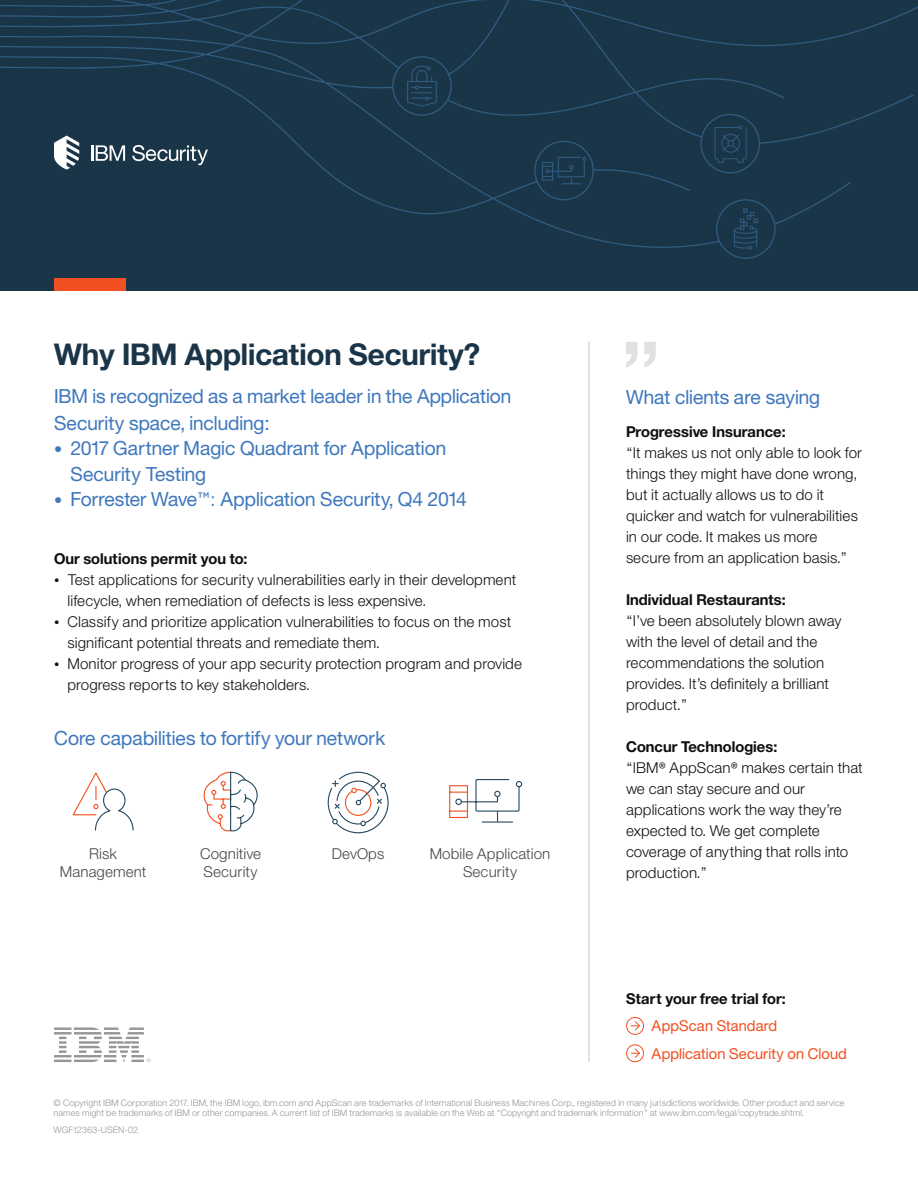
<style>
.page{position:relative;width:918px;height:1188px;background:#fff}
.page>*{position:absolute;margin:0;border:0;box-sizing:border-box;transform-origin:0 0}
.t1{font:30px "Helv Neue Boldfor IBM";color:#1b3548}
.t2{font:19.5px/25.5px "Helv Neue Romanfor IBM";color:#3f78bd}
.t3{font:15px/21px "Helv Neue Lightfor IBM";letter-spacing:.005em;color:#0f1110}
.t4{font:15px "Helv Neue Boldfor IBM";letter-spacing:.005em;color:#0f1110}
.t5{font:15px/18px "Helv Neue Lightfor IBM";letter-spacing:.005em;color:#454646;text-align:center}
.t6{font:15px/27.8px "Helv Neue Romanfor IBM";letter-spacing:.005em;color:#f15122}
.t7{font:9px/10.8px "Helv Neue Lightfor IBM";color:#969696}
.s1{font-size:16.5px}
.s2{font-family:"IBM Plex Sans"}
.s3{font-family:"Helv Neue Lightfor IBM"}
.s4{font-size:10.5px}
</style>
<div class="page">
<svg style="left:626px;top:342px;width:30px;height:26px"></svg>
<svg style="left:54px;top:1027px;width:97px;height:35px"></svg>
<hr style="left:589px;top:342px;width:1px;height:720px;background:#c7c6c5">
<div style="left:0;top:0;width:918px;height:291px;background:#1b3548"></div>
<svg style="left:0;top:0;width:918px;height:259px"></svg>
<svg style="left:407px;top:66px;width:30px;height:41px"></svg>
<svg style="left:734px;top:208px;width:24px;height:42px"></svg>
<svg style="left:542px;top:157px;width:44px;height:27px"></svg>
<svg style="left:715px;top:126px;width:32px;height:37px"></svg>
<div style="left:54px;top:278px;width:72px;height:13px;background:#f15122"></div>
<svg style="left:54px;top:136px;width:25px;height:34px"></svg>
<hr style="left:91px;top:145px;width:3px;height:16px;background:#fff">
<svg style="left:96px;top:145px;width:29px;height:16px"></svg>
<svg style="left:132px;top:145px;width:76px;height:20px"></svg>
<svg style="left:631px;top:1021px;width:9px;height:10px"></svg>
<div style="left:626px;top:1017px;width:18px;height:18px;border:1px solid #f15122;border-radius:50%"></div>
<svg style="left:631px;top:1048px;width:9px;height:10px"></svg>
<div style="left:626px;top:1044px;width:18px;height:18px;border:1px solid #f15122;border-radius:50%"></div>
<svg style="left:72px;top:772px;width:62px;height:59px"></svg>
<svg style="left:449px;top:779px;width:73px;height:44px"></svg>
<svg style="left:203px;top:771px;width:55px;height:61px"></svg>
<svg style="left:328px;top:772px;width:61px;height:61px"></svg>
<h1 class="t1" style="left:54px;top:335px;width:427px">Why IBM Application Security?</h1>
<h2 class="t2" style="left:54px;top:382px;width:459px;line-height:26.8px">IBM is recognized as a market leader in the Application<br>Security space, including:</h2>
<h2 class="t2" style="left:71px;top:435px;width:377px;text-indent:-17px"><span class="s1">•</span> 2017 Gartner Magic Quadrant for Application<br>Security Testing</h2>
<h2 class="t2" style="left:54px;top:486px;width:414px"><span class="s1">•</span> Forrester Wave<span class="s2">™</span><span class="s3">:</span> Application Security, Q4 2014</h2>
<p class="t4" style="left:54px;top:550px;width:195px">Our solutions permit you to:</p>
<p class="t3" style="left:68px;top:569px;width:450px;text-indent:-14px"><span class="s4">•</span> Test applications for security vulnerabilities early in their development lifecycle, when remediation of defects is less expensive.</p>
<p class="t3" style="left:68px;top:611px;width:445px;text-indent:-14px"><span class="s4">•</span> Classify and prioritize application vulnerabilities to focus on the most significant potential threats and remediate them.</p>
<p class="t3" style="left:68px;top:653px;width:456px;text-indent:-14px"><span class="s4">•</span> Monitor progress of your app security protection program and provide progress reports to key stakeholders.</p>
<h2 class="t2" style="left:54px;top:725px;width:332px">Core capabilities to fortify your network</h2>
<p class="t5" style="left:89px;top:844px;width:29px">Risk</p>
<p class="t5" style="left:332px;top:844px;width:54px">DevOps</p>
<p class="t5" style="left:60px;top:862px;width:88px">Management</p>
<p class="t5" style="left:200px;top:844px;width:63px;text-align:left">Cognitive<br>Security</p>
<p class="t5" style="left:430px;top:844px;width:122px">Mobile Application<br>Security</p>
<h2 class="t2" style="left:626px;top:384px;width:196px">What clients are saying</h2>
<p class="t4" style="left:626px;top:423px;width:161px">Progressive Insurance:</p>
<p class="t3" style="left:626px;top:442px;width:237px">“It makes us not only able to look for things they might have done wrong, but it actually allows us to do it quicker and watch for vulnerabilities in our code. It makes us more secure from an application basis.”</p>
<p class="t4" style="left:626px;top:591px;width:161px">Individual Restaurants:</p>
<p class="t3" style="left:626px;top:610px;width:217px">“I’ve been absolutely blown away with the level of detail and the recommendations the solution provides. It’s definitely a brilliant product.”</p>
<p class="t4" style="left:626px;top:738px;width:153px">Concur Technologies:</p>
<p class="t3" style="left:626px;top:757px;width:238px">“IBM<span class="s2">®</span> AppScan<span class="s2">®</span> makes certain that we can stay secure and our applications work the way they’re expected to. We get complete coverage of anything that rolls into production.”</p>
<p class="t4" style="left:626px;top:989px;width:161px">Start your free trial for:</p>
<p class="t6" style="left:652px;top:1012px;width:197px">AppScan Standard<br>Application Security on Cloud</p>
<p class="t7" style="left:54px;top:1097px;width:792px">© Copyright IBM Corporation 2017. IBM, the IBM logo, ibm.com and AppScan are trademarks of International Business Machines Corp., registered in many jurisdictions worldwide. Other product and service names might be trademarks of IBM or other companies. A current list of IBM trademarks is available on the Web at “Copyright and trademark information” at www.ibm.com/legal/copytrade.shtml.</p>
<p class="t7" style="left:54px;top:1125px;width:86px">WGF12363-USEN-02</p>
</div>
